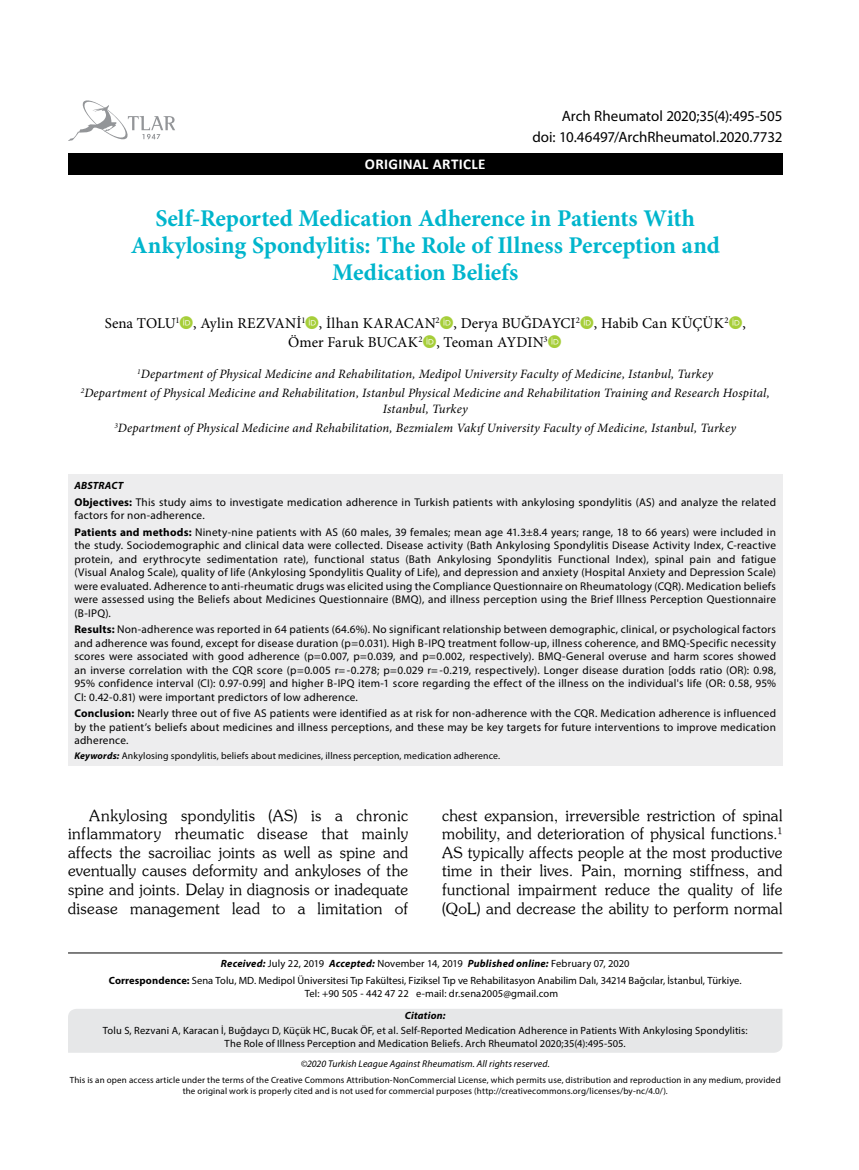
<style>
.page{position:relative;width:859px;height:1170px;background:#fff}
.page>*{position:absolute;margin:0;border:0;box-sizing:border-box;transform-origin:0 0}
.t1{font:700 24px/27px "Minion Pro";letter-spacing:-.005em;color:#00b5cc;text-align:center}
.t2{font:15.45px/18.6px "Souvenir Turk";letter-spacing:.02em;color:#000;text-align:justify}
.t3{font:15px/19.5px "Minion Pro";letter-spacing:.005em;color:#000}
.t4{font:15px "Myriad Pro";letter-spacing:-.005em;color:#000}
.t5{font:700 15px "Calibri";letter-spacing:.02em;color:#fff}
.t6{font:italic 12.75px/19.5px "Minion Pro";letter-spacing:.01em;color:#000;text-align:center}
.t7{font:11.25px/13.5px "Myriad Pro";letter-spacing:.02em;color:#000;text-align:justify}
.t8{font:10.5px/16.8px "Myriad Pro";letter-spacing:.01em;color:#000;text-align:center}
.t9{font:italic 700 10.5px "Myriad Pro";letter-spacing:.02em;color:#000}
.t10{font:9.75px "Myriad Pro";letter-spacing:.015em;color:#000}
.t11{font:italic 9.75px "Myriad Pro";letter-spacing:.01em;color:#000}
.t12{font:9px/10.8px "Myriad Pro";letter-spacing:.015em;color:#000;text-align:center}
.s1{font-weight:700}
.s2{font-weight:700;font-style:italic}
</style>
<div class="page">
<div style="left:68px;top:153px;width:714px;height:21px;background:#000"></div>
<svg style="left:68px;top:100px;width:107px;height:41px"></svg>
<hr style="left:68px;top:952px;width:714px;height:1px;background:#000">
<div style="left:68px;top:474px;width:714px;height:292px;background:#ededee"></div>
<div style="left:68px;top:1009px;width:714px;height:43px;background:#e6e7e8"></div>
<h3 class="t4" style="left:562px;top:107px;width:222px">Arch Rheumatol 2020;35(4):495-505</h3>
<h3 class="t5" style="left:365px;top:153px;width:122px">ORIGINAL ARTICLE</h3>
<h3 class="t4" style="left:532px;top:127px;width:252px">doi: 10.46497/ArchRheumatol.2020.7732</h3>
<h1 class="t1" style="left:131px;top:204px;width:591px">Self-Reported Medication Adherence in Patients With<br>Ankylosing Spondylitis: The Role of Illness Perception and<br>Medication Beliefs</h1>
<h3 class="t3" style="left:288px;top:313px;width:459px;text-indent:-184px">Sena TOLU<sup>1</sup> , Aylin REZVANİ<sup>1</sup> , İlhan KARACAN<sup>2</sup> , Derya BUĞDAYCI<sup>2</sup> , Habib Can KÜÇÜK<sup>2</sup> ,<br>Ömer Faruk BUCAK<sup>2</sup> , Teoman AYDIN<sup>3</sup></h3>
<p class="t6" style="left:81px;top:364px;width:690px"><sup>1</sup>Department of Physical Medicine and Rehabilitation, Medipol University Faculty of Medicine, Istanbul, Turkey<br><sup>2</sup>Department of Physical Medicine and Rehabilitation, Istanbul Physical Medicine and Rehabilitation Training and Research Hospital,</p>
<p class="t6" style="left:114px;top:399px;width:623px">Istanbul, Turkey<br><sup>3</sup>Department of Physical Medicine and Rehabilitation, Bezmialem Vakıf University Faculty of Medicine, Istanbul, Turkey</p>
<p class="t9" style="left:74px;top:479px;width:50px">ABSTRACT</p>
<p class="t7" style="left:74px;top:495px;width:703px"><span class="s1">Objectives:</span> This study aims to investigate medication adherence in Turkish patients with ankylosing spondylitis (AS) and analyze the related factors for non-adherence.</p>
<p class="t7" style="left:74px;top:525px;width:703px"><span class="s1">Patients and methods:</span> Ninety-nine patients with AS (60 males, 39 females; mean age 41.3±8.4 years; range, 18 to 66 years) were included in the study. Sociodemographic and clinical data were collected. Disease activity (Bath Ankylosing Spondylitis Disease Activity Index, C-reactive protein, and erythrocyte sedimentation rate), functional status (Bath Ankylosing Spondylitis Functional Index), spinal pain and fatigue (Visual Analog Scale), quality of life (Ankylosing Spondylitis Quality of Life), and depression and anxiety (Hospital Anxiety and Depression Scale) were evaluated. Adherence to anti-rheumatic drugs was elicited using the Compliance Questionnaire on Rheumatology (CQR). Medication beliefs were assessed using the Beliefs about Medicines Questionnaire (BMQ), and illness perception using the Brief Illness Perception Questionnaire (B-IPQ).</p>
<p class="t7" style="left:74px;top:622px;width:703px"><span class="s1">Results:</span> Non-adherence was reported in 64 patients (64.6%). No significant relationship between demographic, clinical, or psychological factors and adherence was found, except for disease duration (p=0.031). High B-IPQ treatment follow-up, illness coherence, and BMQ-Specific necessity scores were associated with good adherence (p=0.007, p=0.039, and p=0.002, respectively). BMQ-General overuse and harm scores showed an inverse correlation with the CQR score (p=0.005 r=-0.278; p=0.029 r=-0.219, respectively). Longer disease duration [odds ratio (OR): 0.98, 95% confidence interval (CI): 0.97-0.99] and higher B-IPQ item-1 score regarding the effect of the illness on the individual's life (OR: 0.58, 95% CI: 0.42-0.81) were important predictors of low adherence.</p>
<p class="t7" style="left:74px;top:706px;width:703px"><span class="s1">Conclusion:</span> Nearly three out of five AS patients were identified as at risk for non-adherence with the CQR. Medication adherence is influenced by the patient’s beliefs about medicines and illness perceptions, and these may be key targets for future interventions to improve medication adherence.</p>
<p class="t10" style="left:74px;top:749px;width:427px"><span class="s2">Keywords:</span> Ankylosing spondylitis, beliefs about medicines, illness perception, medication adherence.</p>
<p class="t2" style="left:68px;top:805px;width:342px;text-indent:21px">Ankylosing spondylitis (AS) is a chronic inflammatory rheumatic disease that mainly affects the sacroiliac joints as well as spine and eventually causes deformity and ankyloses of the spine and joints. Delay in diagnosis or inadequate disease management lead to a limitation of</p>
<p class="t2" style="left:442px;top:805px;width:342px">chest expansion, irreversible restriction of spinal mobility, and deterioration of physical functions.<sup>1<br></sup>AS typically affects people at the most productive time in their lives. Pain, morning stiffness, and functional impairment reduce the quality of life (QoL) and decrease the ability to perform normal</p>
<p class="t8" style="left:109px;top:955px;width:634px"><span class="s2">Received:</span> July 22, 2019 <span class="s2">Accepted:</span> November 14, 2019 <span class="s2">Published online:</span> February 07, 2020<br><span class="s1">Correspondence:</span> Sena Tolu, MD. Medipol Üniversitesi Tıp Fakültesi, Fiziksel Tıp ve Rehabilitasyon Anabilim Dalı, 34214 Bağcılar, İstanbul, Türkiye.</p>
<p class="t8" style="left:305px;top:984px;width:255px">Tel: +90 505 - 442 47 22 e-mail: dr.sena2005@gmail.com</p>
<p class="t9" style="left:405px;top:1008px;width:42px">Citation:</p>
<p class="t8" style="left:103px;top:1023px;width:646px;line-height:12.6px">Tolu S, Rezvani A, Karacan İ, Buğdaycı D, Küçük HC, Bucak ÖF, et al. Self-Reported Medication Adherence in Patients With Ankylosing Spondylitis:<br>The Role of Illness Perception and Medication Beliefs. Arch Rheumatol 2020;35(4):495-505.</p>
<p class="t11" style="left:301px;top:1057px;width:251px">©2020 Turkish League Against Rheumatism. All rights reserved.</p>
<p class="t12" style="left:70px;top:1074px;width:713px">This is an open access article under the terms of the Creative Commons Attribution-NonCommercial License, which permits use, distribution and reproduction in any medium, provided the original work is properly cited and is not used for commercial purposes (http://creativecommons.org/licenses/by-nc/4.0/).</p>
</div>
